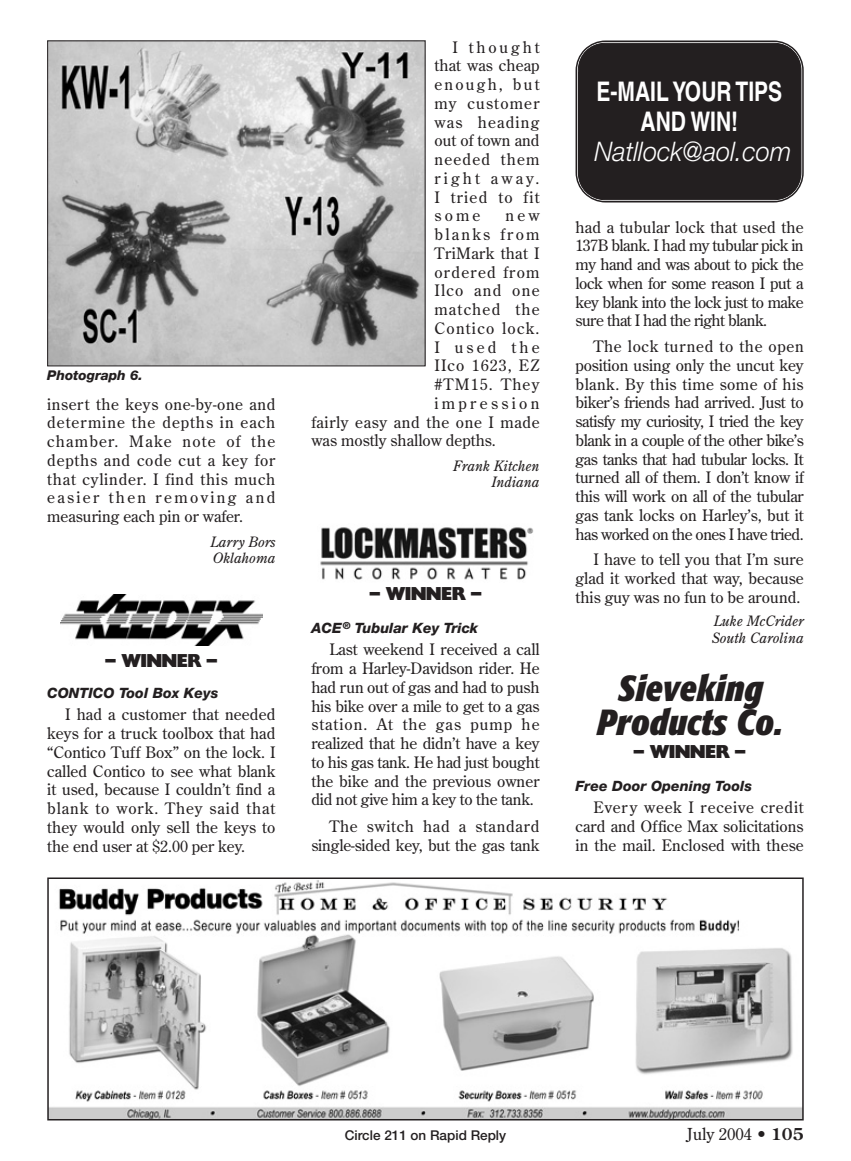
<style>
.page{position:relative;width:851px;height:1161px;background:#fff}
.page>*{position:absolute;margin:0;border:0;box-sizing:border-box;transform-origin:0 0}
.t1{font:italic 700 condensed 36px/34.5px "Formata";color:#231f20;text-align:center}
.t2{font:700 condensed 27px/30px "Helvetica";color:#fff;text-align:center;scale:.95 1}
.t3{font:italic 300 27px "Helvetica Neue";color:#fff;scale:.95 1}
.t4{font:18px "Gallant";color:#231f20}
.t5{font:16.5px "Century Old Style";color:#231f20}
.t6{font:15.75px/18.8px "Century Old Style";letter-spacing:.005em;color:#231f20;text-align:justify}
.t7{font:15.75px "Century Old Style";letter-spacing:.075em;color:#231f20}
.t8{font:15.75px "Century Old Style";letter-spacing:.04em;color:#231f20}
.t9{font:15.75px "Century Old Style";letter-spacing:.14em;color:#231f20}
.t10{font:15.75px "Century Old Style";letter-spacing:.21em;color:#231f20}
.t11{font:italic 14.25px/16.5px "Century Old Style";color:#231f20}
.t12{font:italic 800 14.25px "Helvetica Neue";color:#231f20}
.t13{font:500 13.5px "Helvetica Neue";color:#231f20}
.t14{font:italic 800 13.5px "Helvetica Neue";color:#231f20}
.s1{font-weight:700}
</style>
<div class="page">
<img style="left:50px;top:881px;width:750px;height:236px">
<div style="left:47px;top:878px;width:756px;height:242px;border:2px solid #231f20"></div>
<img style="left:49px;top:42px;width:374px;height:322px">
<img style="left:61px;top:594px;width:202px;height:52px">
<img style="left:320px;top:527px;width:214px;height:53px">
<svg style="left:575px;top:40px;width:229px;height:163px;background:#3c393a"></svg>
<div style="left:578px;top:72px;width:222px;height:104px;background:#231f20"></div>
<p class="t14" style="left:47px;top:370px;width:97px">Photograph 6.</p>
<p class="t6" style="left:47px;top:396px;width:230px">insert the keys one-by-one and determine the depths in each chamber. Make note of the depths and code cut a key for that cylinder. I find this much easier then removing and measuring each pin or wafer.</p>
<p class="t11" style="left:210px;top:534px;width:66px">Larry Bors<br>Oklahoma</p>
<p class="t4" style="left:105px;top:654px;width:114px">— WINNER —</p>
<p class="t12" style="left:47px;top:688px;width:173px">CONTICO Tool Box Keys</p>
<p class="t6" style="left:47px;top:706px;width:230px;text-indent:18px">I had a customer that needed keys for a truck toolbox that had “Contico Tuff Box” on the lock. I called Contico to see what blank it used, because I couldn’t find a blank to work. They said that they would only sell the keys to the end user at $2.00 per key.</p>
<p class="t6" style="left:434px;top:39px;width:107px;text-indent:18px">I thought that was cheap enough, but my customer was heading out of town and needed them right away.<br>I tried to fit some</p>
<p class="t6" style="left:505px;top:207px;width:36px">new</p>
<p class="t9" style="left:434px;top:228px;width:107px">blanks from</p>
<p class="t6" style="left:434px;top:245px;width:107px">TriMark that I</p>
<p class="t7" style="left:434px;top:266px;width:107px">ordered from</p>
<p class="t7" style="left:434px;top:284px;width:107px">Ilco and one</p>
<p class="t7" style="left:434px;top:303px;width:107px">matched the</p>
<p class="t7" style="left:434px;top:322px;width:107px">Contico lock.</p>
<p class="t6" style="left:434px;top:339px;width:107px">I used the</p>
<p class="t7" style="left:434px;top:359px;width:107px">IIco 1623, EZ</p>
<p class="t7" style="left:434px;top:378px;width:107px">#TM15. They</p>
<p class="t10" style="left:434px;top:397px;width:107px">impression</p>
<p class="t8" style="left:311px;top:416px;width:230px">fairly easy and the one I made</p>
<p class="t6" style="left:311px;top:432px;width:186px">was mostly shallow depths.</p>
<p class="t11" style="left:453px;top:459px;width:88px;text-align:right">Frank Kitchen<br>Indiana</p>
<p class="t4" style="left:369px;top:587px;width:114px">— WINNER —</p>
<p class="t12" style="left:311px;top:623px;width:168px">ACE<sup>®</sup> Tubular Key Trick</p>
<p class="t6" style="left:311px;top:641px;width:230px;text-indent:18px">Last weekend I received a call from a Harley-Davidson rider. He had run out of gas and had to push his bike over a mile to get to a gas station. At the gas pump he realized that he didn’t have a key to his gas tank. He had just bought the bike and the previous owner did not give him a key to the tank.</p>
<p class="t6" style="left:311px;top:818px;width:230px;text-align:right">The switch had a standard single-sided key, but the gas tank</p>
<h2 class="t2" style="left:596px;top:79px;width:197px">E-MAIL YOUR TIPS<br>AND WIN!</h2>
<h2 class="t3" style="left:594px;top:141px;width:209px">Natllock@aol.com</h2>
<p class="t6" style="left:575px;top:219px;width:230px">had a tubular lock that used the 137B blank. I had my tubular pick in my hand and was about to pick the lock when for some reason I put a key blank into the lock just to make sure that I had the right blank.</p>
<p class="t6" style="left:575px;top:338px;width:230px;text-indent:18px">The lock turned to the open position using only the uncut key blank. By this time some of his biker’s friends had arrived. Just to satisfy my curiosity, I tried the key blank in a couple of the other bike’s gas tanks that had tubular locks. It turned all of them. I don’t know if this will work on all of the tubular gas tank locks on Harley’s, but it has worked on the ones I have tried.</p>
<p class="t6" style="left:575px;top:551px;width:230px;text-indent:18px">I have to tell you that I’m sure glad it worked that way, because this guy was no fun to be around.</p>
<p class="t11" style="left:711px;top:614px;width:93px">Luke McCrider<br>South Carolina</p>
<h1 class="t1" style="left:596px;top:674px;width:188px">Sieveking<br>Products Co.</h1>
<p class="t4" style="left:633px;top:745px;width:114px">— WINNER —</p>
<p class="t12" style="left:575px;top:781px;width:178px">Free Door Opening Tools</p>
<p class="t6" style="left:575px;top:800px;width:230px;text-indent:18px">Every week I receive credit card and Office Max solicitations in the mail. Enclosed with these</p>
<p class="t13" style="left:345px;top:1130px;width:163px">Circle 211 on Rapid Reply</p>
<p class="t5" style="left:686px;top:1127px;width:119px">July 2004 • <span class="s1">105</span></p>
</div>
